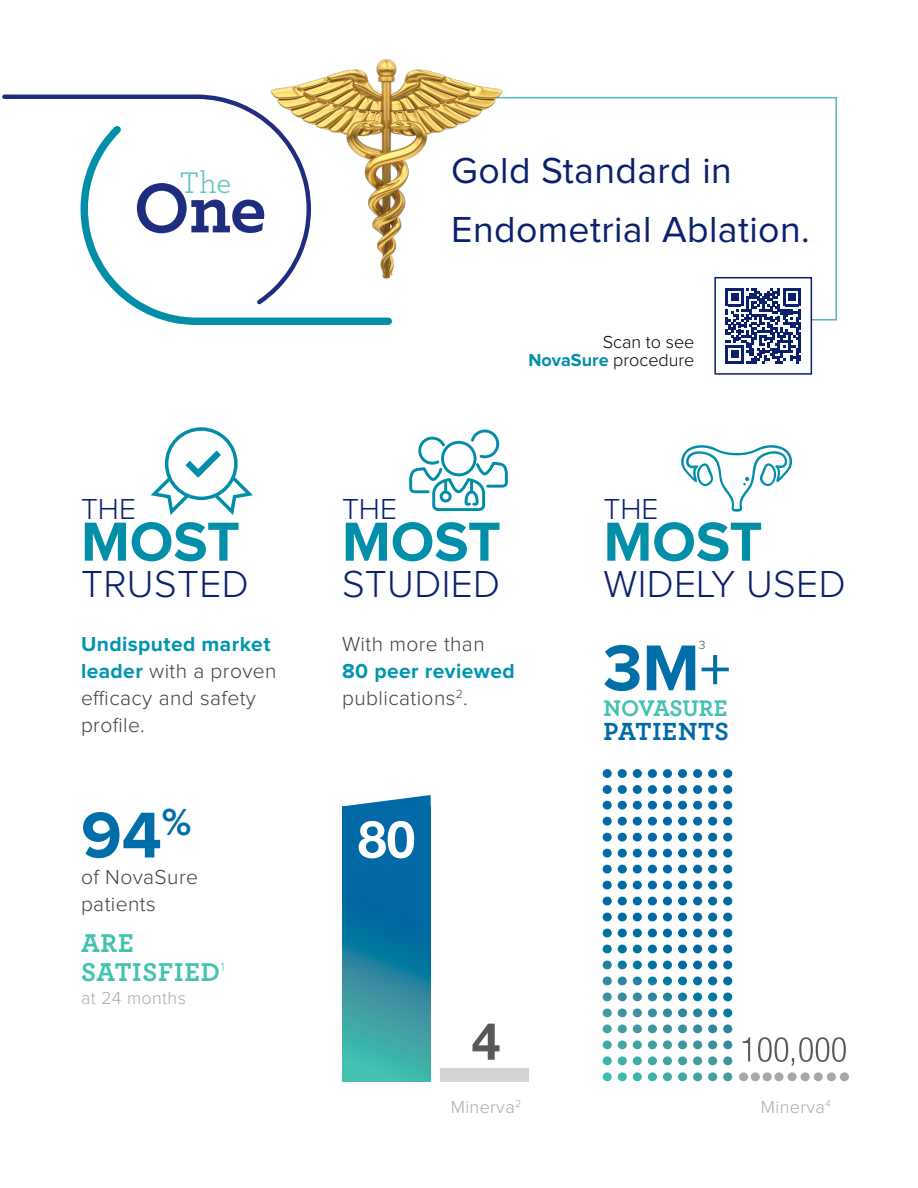
<style>
.page{position:relative;width:918px;height:1188px;background:#fff}
.page>*{position:absolute;margin:0;border:0;box-sizing:border-box;transform-origin:0 0}
.t1{font:700 73.65px "Archer";color:#202d7f}
.t2{font:700 67.05px "Proxima Nova";color:#006ea9}
.t3{font:700 57px "Proxima Nova";color:#008ea9}
.t4{font:300 39px "Proxima Nova";letter-spacing:.01em;color:#0b206c}
.t5{font:37.5px/58.5px "Proxima Nova";letter-spacing:.01em;color:#0b206c}
.t6{font:31.2px "Archer";color:#5fc5bf}
.t7{font:300 30px "Proxima Nova";color:#0b206c}
.t8{font:700 27px/28.7px "Archer";letter-spacing:.03em;color:#42c2b1}
.t9{font:700 25.95px "Archer";letter-spacing:.03em;color:#0069a7}
.t10{font:700 23.7px "Archer";letter-spacing:-.005em;color:#42c2b1}
.t11{font:300 21px/27px "Proxima Nova";letter-spacing:.02em;color:#414042}
.t12{font:700 21px/27px "Proxima Nova";letter-spacing:.02em;color:#0095b0}
.t13{font:300 18px/18px "Proxima Nova";color:#000;text-align:right}
.t14{font:300 18px "Proxima Nova";letter-spacing:.02em;color:#a7aaac}
.t15{font:300 12.3px "Proxima Nova";color:#414042}
.s1{font-weight:700;color:#008ea9}
.s2{font-weight:700;color:#0095b0}
.s3{font-weight:300;color:#414042}
.s4{font-weight:500;font-size:61.8px}
</style>
<div class="page">
<svg style="left:136px;top:308px;width:256px;height:17px"></svg>
<svg style="left:2px;top:94px;width:269px;height:214px"></svg>
<svg style="left:327px;top:96px;width:510px;height:225px"></svg>
<img style="left:255px;top:59px;width:265px;height:237px">
<svg style="left:726px;top:288px;width:75px;height:76px"></svg>
<div style="left:714px;top:277px;width:98px;height:98px;border:2px solid #0b206c"></div>
<svg style="left:681px;top:445px;width:111px;height:67px"></svg>
<svg style="left:409px;top:429px;width:99px;height:83px"></svg>
<svg style="left:150px;top:451px;width:103px;height:64px"></svg>
<div style="left:441px;top:1068px;width:88px;height:14px;background:#d1d3d4"></div>
<svg style="left:473px;top:1024px;width:27px;height:36px"></svg>
<svg style="left:342px;top:806px;width:89px;height:276px;background:#1b84a4"></svg>
<svg style="left:346px;top:795px;width:85px;height:11px"></svg>
<svg style="left:359px;top:821px;width:55px;height:37px"></svg>
<svg style="left:743px;top:1037px;width:7px;height:25px"></svg>
<svg style="left:758px;top:1037px;width:88px;height:29px"></svg>
<svg style="left:603px;top:801px;width:129px;height:41px"></svg>
<div style="left:739px;top:1072px;width:9px;height:9px;background:#a5a7aa;border-radius:4px"></div>
<div style="left:751px;top:1072px;width:9px;height:9px;background:#a5a7aa;border-radius:4px"></div>
<div style="left:763px;top:1072px;width:9px;height:9px;background:#a5a7aa;border-radius:4px"></div>
<div style="left:774px;top:1072px;width:10px;height:9px;background:#a5a7aa;border-radius:4px"></div>
<div style="left:788px;top:1072px;width:9px;height:9px;background:#a5a7aa;border-radius:4px"></div>
<div style="left:801px;top:1072px;width:9px;height:9px;background:#a5a7aa;border-radius:4px"></div>
<div style="left:814px;top:1072px;width:9px;height:9px;background:#a5a7aa;border-radius:4px"></div>
<div style="left:827px;top:1072px;width:9px;height:9px;background:#a5a7aa;border-radius:4px"></div>
<div style="left:840px;top:1072px;width:9px;height:9px;background:#a5a7aa;border-radius:4px"></div>
<svg style="left:603px;top:769px;width:129px;height:25px"></svg>
<h3 class="t6" style="left:180px;top:161px;width:53px">The</h3>
<h1 class="t1" style="left:134px;top:150px;width:135px">One</h1>
<h3 class="t7" style="left:81px;top:495px;width:56px">THE</h3>
<h3 class="t3" style="left:81px;top:516px;width:160px">MOST</h3>
<h3 class="t4" style="left:81px;top:566px;width:169px">TRUSTED</h3>
<h3 class="t5" style="left:451px;top:143px;width:360px">Gold Standard in<br>Endometrial Ablation.</h3>
<p class="t13" style="left:529px;top:334px;width:167px">Scan to see<br><span class="s1">NovaSure</span> procedure</p>
<h3 class="t7" style="left:342px;top:495px;width:56px">THE</h3>
<h3 class="t3" style="left:342px;top:516px;width:160px">MOST</h3>
<h3 class="t4" style="left:342px;top:566px;width:160px">STUDIED</h3>
<h3 class="t7" style="left:604px;top:495px;width:56px">THE</h3>
<h3 class="t3" style="left:604px;top:516px;width:160px">MOST</h3>
<h3 class="t4" style="left:604px;top:566px;width:244px">WIDELY USED</h3>
<p class="t11" style="left:81px;top:631px;width:197px"><span class="s2">Undisputed market leader</span> with a proven efficacy and safety profile.</p>
<p class="t11" style="left:342px;top:631px;width:144px">With more than</p>
<p class="t12" style="left:342px;top:659px;width:174px">80 peer reviewed <span class="s3">publications</span><sup>2</sup><span class="s3">.</span></p>
<h2 class="t2" style="left:81px;top:805px;width:112px">94<sup>%</sup></h2>
<p class="t11" style="left:81px;top:864px;width:119px">of NovaSure patients</p>
<p class="t8" style="left:81px;top:927px;width:145px">ARE<br>SATISFIED<sup>1</sup></p>
<p class="t14" style="left:81px;top:990px;width:106px">at 24 months</p>
<p class="t15" style="left:699px;top:639px;width:8px">3</p>
<h2 class="t2" style="left:603px;top:637px;width:129px">3M<span class="s4">+</span></h2>
<p class="t10" style="left:603px;top:689px;width:125px">NOVASURE</p>
<p class="t9" style="left:603px;top:711px;width:127px">PATIENTS</p>
<p class="t14" style="left:451px;top:1098px;width:72px">Minerva<sup>2</sup></p>
<p class="t14" style="left:761px;top:1098px;width:71px">Minerva<sup>4</sup></p>
</div>
